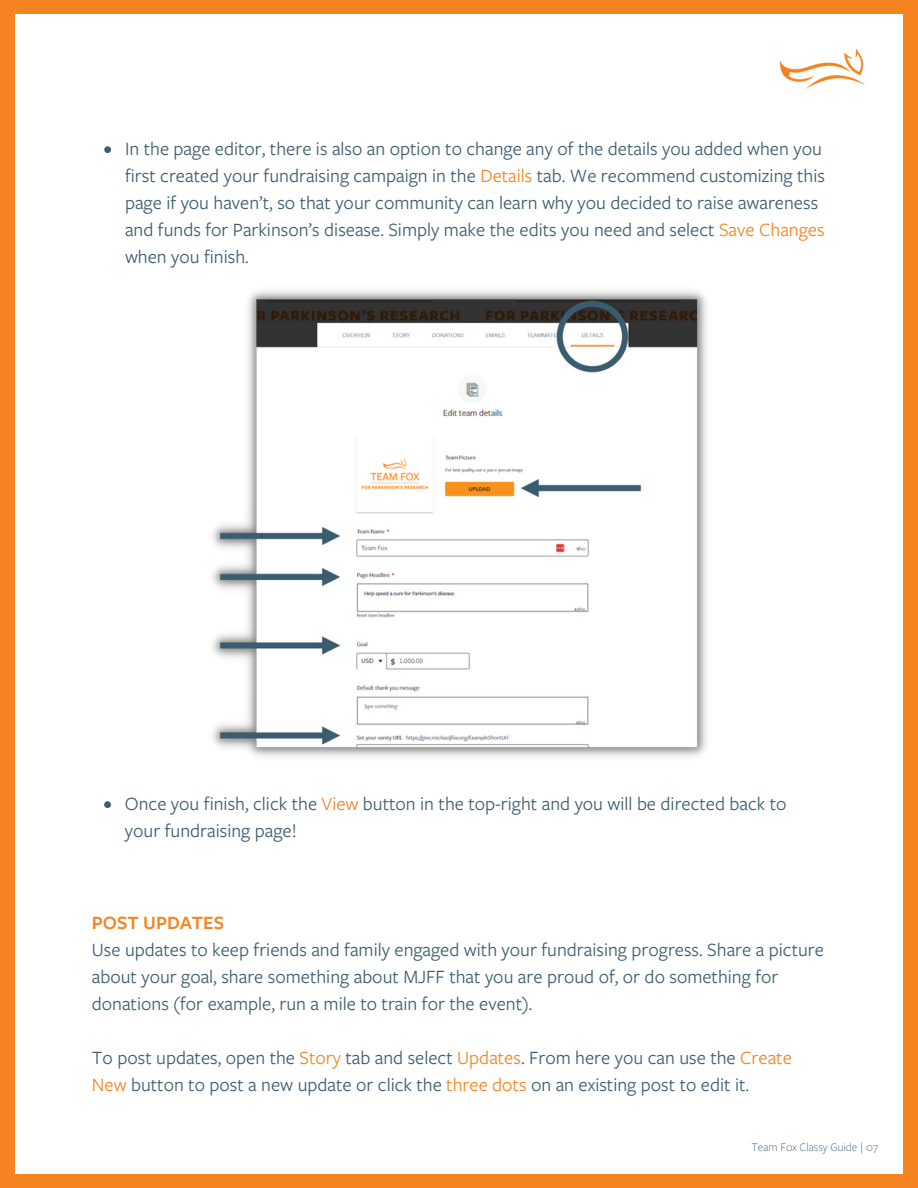
<style>
.page{position:relative;width:918px;height:1188px;background:#f58420}
.page>*{position:absolute;margin:0;border:0;box-sizing:border-box;transform-origin:0 0}
.t1{font:19.5px/27px "Freight Sans Pro";color:#3b5d70}
.t2{font:600 19.5px "Freight Sans Pro";color:#f58420}
.t3{font:300 12px "Freight Sans Pro";color:#3b5d70}
.s1{color:#f58420}
</style>
<div class="page">
<div style="left:15px;top:14px;width:888px;height:1160px;background:#fff"></div>
<img style="left:779px;top:48px;width:86px;height:41px">
<img style="left:212px;top:290px;width:495px;height:467px">
<svg style="left:104px;top:146px;width:7px;height:7px"></svg>
<svg style="left:104px;top:801px;width:7px;height:7px"></svg>
<p class="t1" style="left:125px;top:135px;width:701px">In the page editor, there is also an option to change any of the details you added when you first created your fundraising campaign in the <span class="s1">Details</span> tab. We recommend customizing this page if you haven’t, so that your community can learn why you decided to raise awareness and funds for Parkinson’s disease. Simply make the edits you need and select <span class="s1">Save Changes </span>when you finish.</p>
<p class="t1" style="left:125px;top:790px;width:663px">Once you finish, click the <span class="s1">View</span> button in the top-right and you will be directed back to your fundraising page!</p>
<p class="t2" style="left:92px;top:909px;width:134px">POST UPDATES</p>
<p class="t1" style="left:92px;top:935px;width:734px">Use updates to keep friends and family engaged with your fundraising progress. Share a picture about your goal, share something about MJFF that you are proud of, or do something for donations (for example, run a mile to train for the event).</p>
<p class="t1" style="left:92px;top:1043px;width:701px">To post updates, open the <span class="s1">Story</span> tab and select <span class="s1">Updates</span>. From here you can use the <span class="s1">Create<br>New</span> button to post a new update or click the <span class="s1">three dots</span> on an existing post to edit it.</p>
<p class="t3" style="left:752px;top:1141px;width:128px">Team Fox Classy Guide | 07</p>
</div>
